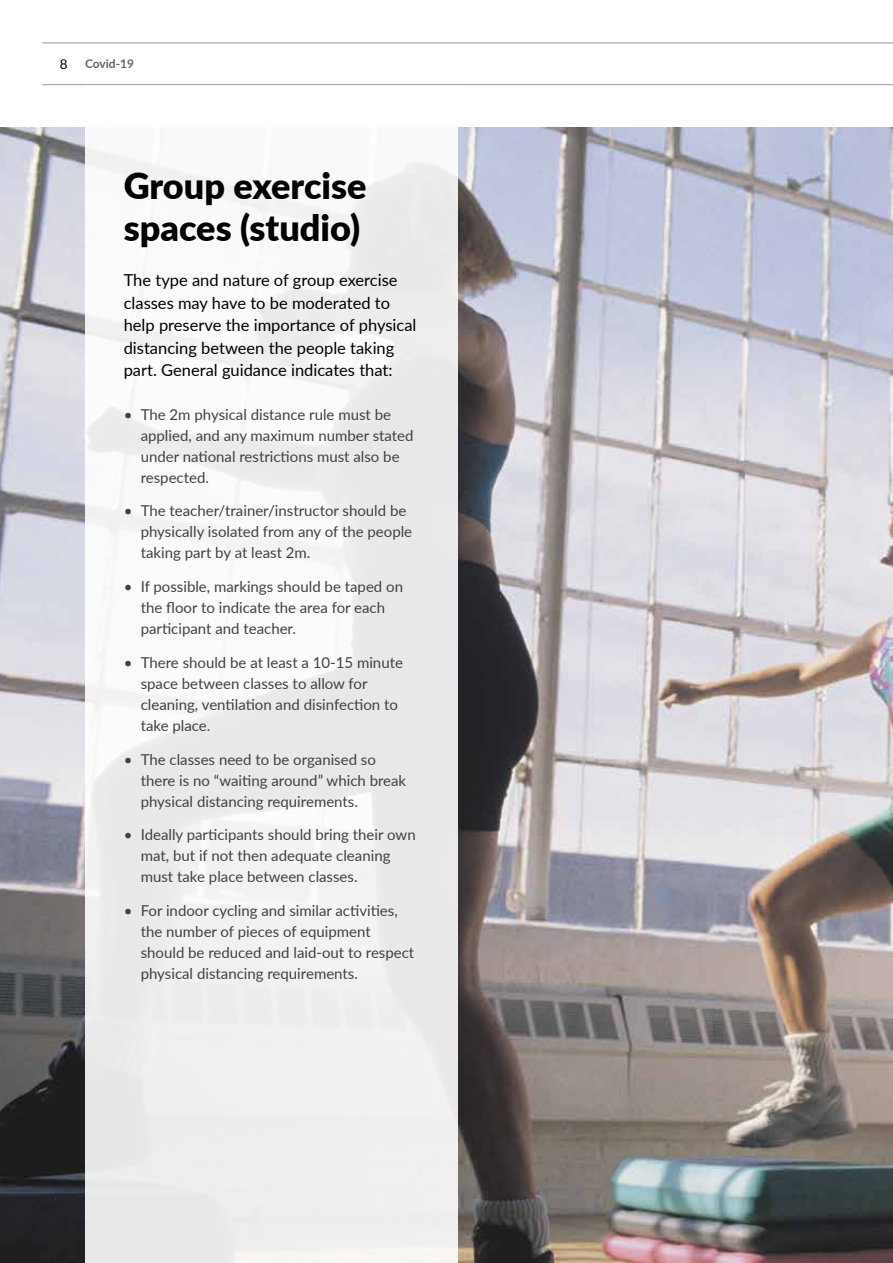
<style>
.page{position:relative;width:893px;height:1263px;background:#fff}
.page>*{position:absolute;margin:0;border:0;box-sizing:border-box;transform-origin:0 0}
.t1{font:900 36px/42px "Lato";color:#000}
.t2{font:16.5px/22.5px "Lato";color:#000}
.t3{font:15px/21px "Lato";color:#414042}
.t4{font:13.5px "Lato";color:#000}
.t5{font:700 12px "Lato";color:#636466}
</style>
<div class="page">
<hr style="left:43px;top:43px;width:850px;height:1px;background:#939598">
<hr style="left:43px;top:84px;width:850px;height:1px;background:#939598">
<img style="left:0;top:128px;width:893px;height:1135px">
<div style="left:85px;top:85px;width:372px;height:1178px;background:#f1f0f0"></div>
<p class="t4" style="left:60px;top:55px;width:9px">8</p>
<p class="t5" style="left:85px;top:55px;width:51px">Covid-19</p>
<h1 class="t1" style="left:124px;top:163px;width:244px">Group exercise spaces (studio)</h1>
<p class="t2" style="left:124px;top:268px;width:294px">The type and nature of group exercise classes may have to be moderated to help preserve the importance of physical distancing between the people taking part. General guidance indicates that:</p>
<p class="t3" style="left:141px;top:403px;width:274px;text-indent:-17px">• The 2m physical distance rule must be applied, and any maximum number stated under national restrictions must also be respected.</p>
<p class="t3" style="left:141px;top:500px;width:273px;text-indent:-17px">• The teacher/trainer/instructor should be physically isolated from any of the people taking part by at least 2m.</p>
<p class="t3" style="left:141px;top:575px;width:264px;text-indent:-17px">• If possible, markings should be taped on the floor to indicate the area for each participant and teacher.</p>
<p class="t3" style="left:141px;top:651px;width:264px;text-indent:-17px">• There should be at least a 10-15 minute space between classes to allow for cleaning, ventilation and disinfection to take place.</p>
<p class="t3" style="left:141px;top:748px;width:267px;text-indent:-17px">• The classes need to be organised so there is no “waiting around” which break physical distancing requirements.</p>
<p class="t3" style="left:141px;top:824px;width:276px;text-indent:-17px">• Ideally participants should bring their own mat, but if not then adequate cleaning must take place between classes.</p>
<p class="t3" style="left:141px;top:899px;width:275px;text-indent:-17px">• For indoor cycling and similar activities, the number of pieces of equipment should be reduced and laid-out to respect physical distancing requirements.</p>
</div>
